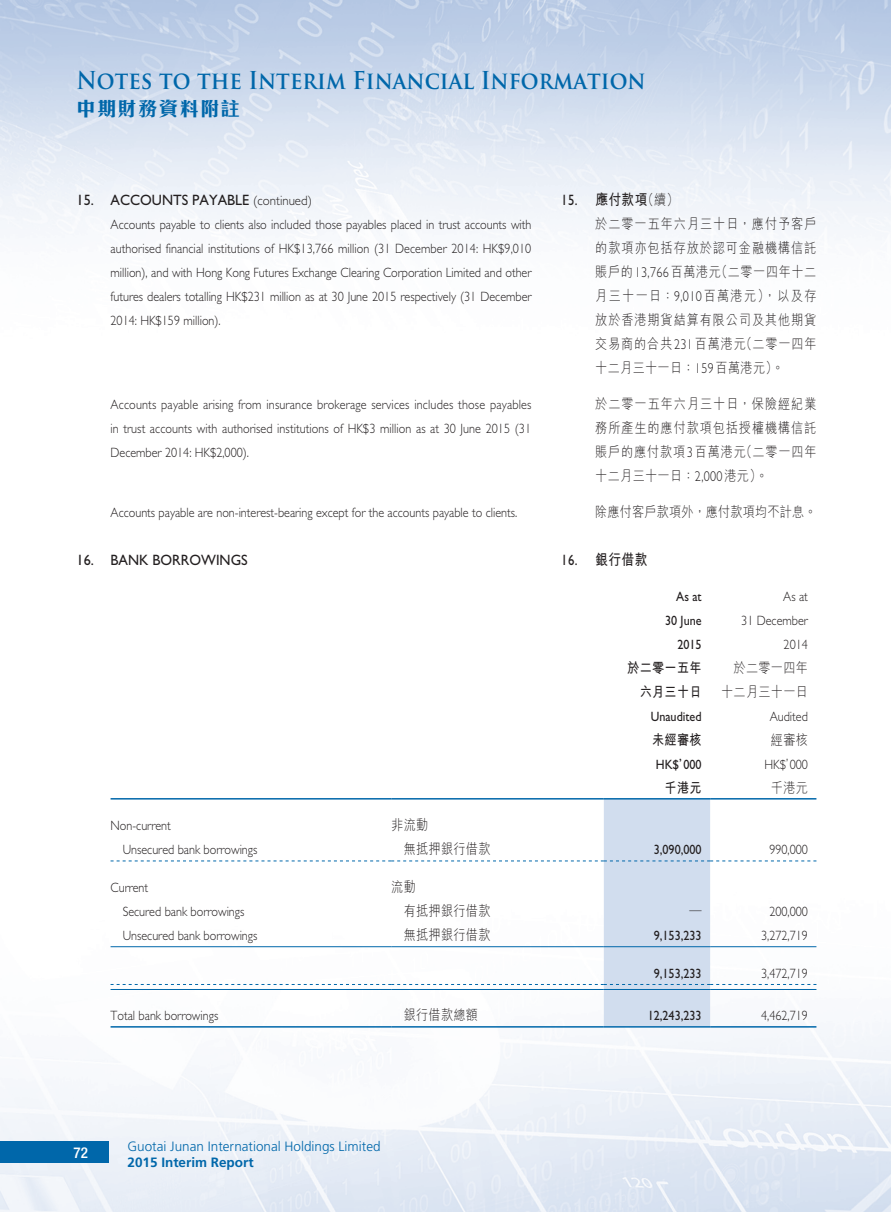
<style>
.page{position:relative;width:893px;height:1212px;background:#fff}
.page>*{position:absolute;margin:0;border:0;box-sizing:border-box;transform-origin:0 0}
.t1{font:700 24px "Trajan Pro";color:#0067aa;scale:.9 1}
.t2{font:700 19.5px "C Hei 3 HK";letter-spacing:.055em;color:#0067aa}
._3__標題{font:15px "Gill Sans Std";color:#231f20;scale:.95 1}
._8__標題---C{font:700 15px "M Hei HK";letter-spacing:.03em;color:#231f20;scale:.85 1}
.t3{font:500 condensed 15px "Helvetica Neue LT Std";color:#fff}
._6__內文---C{font:300 14.25px/24px "M Hei HK";letter-spacing:.03em;color:#231f20;text-align:justify;scale:.85 1}
._6__內文---C-2{font:700 14.25px "M Hei HK";letter-spacing:.03em;color:#231f20;scale:.85 1}
._1__內文{font:300 13.5px/24px "Gill Sans Std";color:#231f20;text-align:justify;scale:.9 1}
._1__內文-2{font:13.5px "Gill Sans Std";color:#231f20;scale:.9 1}
.t4{font:300 13.5px "Frutiger LT Std";color:#0067aa}
.t5{font:700 13.5px "Frutiger LT Std";color:#0067aa}
._1__內文-3{font:700 13.5px "M Hei HK";color:#231f20;scale:.9 1}
.s1{font-weight:300;font-size:13.5px}
.s2{font-family:"Gill Sans Std";font-weight:400}
.s3{font-weight:300;font-size:14.25px}
.s4{font-family:"Gill Sans Std"}
</style>
<div class="page">
<img style="left:0;top:0;width:891px;height:1212px">
<div style="left:0;top:1141px;width:109px;height:21px;background:#0067aa"></div>
<hr style="left:111px;top:798px;width:280px;height:1px;background:#0067aa">
<hr style="left:391px;top:798px;width:213px;height:1px;background:#0067aa">
<hr style="left:604px;top:798px;width:106px;height:1px;background:#0067aa">
<hr style="left:710px;top:798px;width:106px;height:1px;background:#0067aa">
<svg style="left:111px;top:799px;width:705px;height:227px"></svg>
<hr style="left:710px;top:989px;width:106px;height:1px;background:#0067aa">
<hr style="left:111px;top:1026px;width:280px;height:1px;background:#0067aa">
<hr style="left:391px;top:1026px;width:213px;height:1px;background:#0067aa">
<hr style="left:604px;top:1026px;width:106px;height:1px;background:#0067aa">
<hr style="left:710px;top:1026px;width:106px;height:1px;background:#0067aa">
<h1 class="t1" style="left:76px;top:66px;width:634px">Notes to the Interim Financial Information</h1>
<h2 class="t2" style="left:76px;top:99px;width:165px">中期財務資料附註</h2>
<p class="_3__標題" style="left:77px;top:191px;width:249px">15. ACCOUNTS PAYABLE <span class="s1">(continued)</span></p>
<p class="_1__內文" style="left:111px;top:212px;width:469px">Accounts payable to clients also included those payables placed in trust accounts with authorised financial institutions of HK$13,766 million (31 December 2014: HK$9,010 million), and with Hong Kong Futures Exchange Clearing Corporation Limited and other futures dealers totalling HK$231 million as at 30 June 2015 respectively (31 December 2014: HK$159 million).</p>
<p class="_1__內文" style="left:111px;top:392px;width:469px">Accounts payable arising from insurance brokerage services includes those payables in trust accounts with authorised institutions of HK$3 million as at 30 June 2015 (31<br>December 2014: HK$2,000).</p>
<p class="_1__內文" style="left:111px;top:500px;width:453px">Accounts payable are non-interest-bearing except for the accounts payable to clients.</p>
<p class="_3__標題" style="left:77px;top:551px;width:182px">16. BANK BORROWINGS</p>
<p class="_8__標題---C" style="left:561px;top:188px;width:140px"><span class="s2">15.</span> 應付款項<span class="s3">（續）</span></p>
<p class="_6__內文---C" style="left:595px;top:211px;width:262px">於二零一五年六月三十日，應付予客戶的款項亦包括存放於認可金融機構信託賬戶的<span class="s4">13,766</span>百萬港元（二零一四年十二月三十一日：<span class="s4">9,010</span>百萬港元），以及存放於香港期貨結算有限公司及其他期貨交易商的合共<span class="s4">231</span>百萬港元（二零一四年十二月三十一日：<span class="s4">159</span>百萬港元）。</p>
<p class="_6__內文---C" style="left:595px;top:391px;width:262px">於二零一五年六月三十日，保險經紀業務所產生的應付款項包括授權機構信託賬戶的應付款項<span class="s4">3</span>百萬港元（二零一四年十二月三十一日：<span class="s4">2,000</span>港元）。</p>
<p class="_6__內文---C" style="left:595px;top:499px;width:262px">除應付客戶款項外，應付款項均不計息。</p>
<p class="_8__標題---C" style="left:561px;top:548px;width:103px"><span class="s2">16.</span> 銀行借款</p>
<p class="_1__內文-2" style="left:676px;top:588px;width:30px">As at</p>
<p class="_1__內文" style="left:783px;top:584px;width:29px">As at</p>
<p class="_1__內文-2" style="left:665px;top:612px;width:42px">30 June</p>
<p class="_1__內文" style="left:741px;top:608px;width:76px">31 December</p>
<p class="_1__內文-2" style="left:677px;top:636px;width:28px">2015</p>
<p class="_1__內文" style="left:784px;top:632px;width:29px">2014</p>
<p class="_6__內文---C-2" style="left:627px;top:657px;width:89px">於二零一五年</p>
<p class="_6__內文---C" style="left:734px;top:655px;width:89px">於二零一四年</p>
<p class="_6__內文---C-2" style="left:640px;top:681px;width:74px">六月三十日</p>
<p class="_6__內文---C" style="left:721px;top:679px;width:104px">十二月三十一日</p>
<p class="_1__內文-2" style="left:651px;top:708px;width:58px">Unaudited</p>
<p class="_1__內文" style="left:770px;top:704px;width:44px">Audited</p>
<p class="_6__內文---C-2" style="left:652px;top:729px;width:60px">未經審核</p>
<p class="_6__內文---C" style="left:771px;top:727px;width:45px">經審核</p>
<p class="_1__內文-2" style="left:656px;top:756px;width:52px">HK$’000</p>
<p class="_1__內文" style="left:764px;top:752px;width:50px">HK$’000</p>
<p class="_6__內文---C-2" style="left:665px;top:777px;width:45px">千港元</p>
<p class="_6__內文---C" style="left:771px;top:775px;width:45px">千港元</p>
<p class="_1__內文" style="left:111px;top:814px;width:68px">Non-current</p>
<p class="_6__內文---C" style="left:391px;top:813px;width:45px">非流動</p>
<p class="_1__內文" style="left:123px;top:838px;width:151px">Unsecured bank borrowings</p>
<p class="_6__內文---C" style="left:404px;top:837px;width:104px">無抵押銀行借款</p>
<p class="_1__內文-2" style="left:654px;top:842px;width:55px">3,090,000</p>
<p class="_1__內文" style="left:769px;top:838px;width:44px">990,000</p>
<p class="_1__內文" style="left:111px;top:876px;width:43px">Current</p>
<p class="_6__內文---C" style="left:391px;top:874px;width:30px">流動</p>
<p class="_1__內文" style="left:123px;top:900px;width:137px">Secured bank borrowings</p>
<p class="_6__內文---C" style="left:404px;top:898px;width:104px">有抵押銀行借款</p>
<p class="_1__內文-3" style="left:689px;top:901px;width:15px">—</p>
<p class="_1__內文" style="left:769px;top:900px;width:44px">200,000</p>
<p class="_1__內文" style="left:123px;top:924px;width:151px">Unsecured bank borrowings</p>
<p class="_6__內文---C" style="left:404px;top:922px;width:104px">無抵押銀行借款</p>
<p class="_1__內文-2" style="left:654px;top:928px;width:55px">9,153,233</p>
<p class="_1__內文" style="left:761px;top:924px;width:54px">3,272,719</p>
<p class="_1__內文-2" style="left:654px;top:965px;width:55px">9,153,233</p>
<p class="_1__內文" style="left:761px;top:961px;width:54px">3,472,719</p>
<p class="_1__內文" style="left:111px;top:1003px;width:121px">Total bank borrowings</p>
<p class="_6__內文---C" style="left:404px;top:1002px;width:89px">銀行借款總額</p>
<p class="_1__內文-2" style="left:648px;top:1007px;width:61px">12,243,233</p>
<p class="_1__內文" style="left:761px;top:1003px;width:54px">4,462,719</p>
<p class="t3" style="left:74px;top:1143px;width:16px">72</p>
<p class="t4" style="left:128px;top:1138px;width:255px">Guotai Junan International Holdings Limited</p>
<p class="t5" style="left:128px;top:1154px;width:128px">2015 Interim Report</p>
</div>
